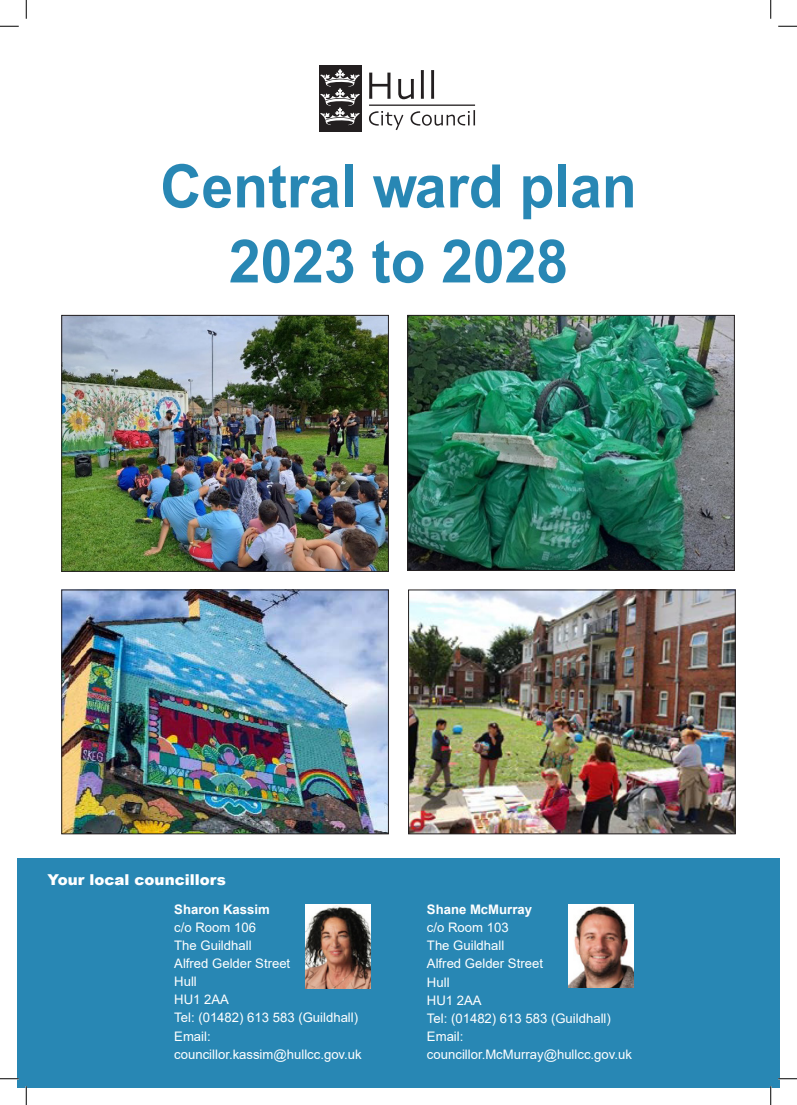
<style>
.page{position:relative;width:797px;height:1105px;background:#fff}
.page>*{position:absolute;margin:0;border:0;box-sizing:border-box;transform-origin:0 0}
.t1{font:700 60px/75px "Arial";color:#2887b4;text-align:center;scale:.95 1}
.t2{font:900 15px "Arial";color:#fff}
.t3{font:13.12px "Arial";color:#fff}
.t4{font:700 13.12px "Arial";color:#fff}
</style>
<div class="page">
<svg style="left:369px;top:73px;width:21px;height:26px"></svg>
<svg style="left:398px;top:79px;width:16px;height:20px"></svg>
<svg style="left:421px;top:70px;width:3px;height:29px"></svg>
<svg style="left:431px;top:70px;width:3px;height:29px"></svg>
<hr style="left:369px;top:105px;width:106px;height:1px;background:#231f20">
<div style="left:319px;top:65px;width:42px;height:66px;background:#231f20"></div>
<svg style="left:320px;top:69px;width:40px;height:57px"></svg>
<hr style="left:331px;top:103px;width:17px;height:4px;background:#231f20">
<svg style="left:369px;top:111px;width:34px;height:19px"></svg>
<svg style="left:410px;top:110px;width:65px;height:16px"></svg>
<img style="left:63px;top:317px;width:324px;height:253px">
<div style="left:61px;top:315px;width:328px;height:257px;border:1px solid #231f20"></div>
<img style="left:409px;top:317px;width:323px;height:252px">
<div style="left:407px;top:315px;width:327px;height:256px;border:1px solid #231f20"></div>
<img style="left:410px;top:592px;width:323px;height:240px">
<div style="left:408px;top:590px;width:327px;height:244px;border:1px solid #231f20"></div>
<img style="left:63px;top:592px;width:324px;height:240px">
<div style="left:61px;top:590px;width:328px;height:244px;border:1px solid #231f20"></div>
<div style="left:17px;top:858px;width:762px;height:229px;background:#2887b4"></div>
<img style="left:305px;top:904px;width:65px;height:84px">
<img style="left:568px;top:904px;width:65px;height:83px">
<svg style="left:0;top:25px;width:19px;height:2px"></svg>
<svg style="left:778px;top:25px;width:19px;height:2px"></svg>
<svg style="left:0;top:1078px;width:19px;height:1px"></svg>
<svg style="left:778px;top:1078px;width:19px;height:1px"></svg>
<svg style="left:25px;top:0;width:2px;height:19px"></svg>
<svg style="left:25px;top:1086px;width:2px;height:19px"></svg>
<svg style="left:770px;top:0;width:1px;height:19px"></svg>
<svg style="left:770px;top:1086px;width:1px;height:19px"></svg>
<p class="t1" style="left:160px;top:150px;width:503px">Central ward plan<br>2023 to 2028</p>
<p class="t2" style="left:48px;top:869px;width:180px">Your local councillors</p>
<p class="t4" style="left:174px;top:900px;width:97px">Sharon Kassim</p>
<p class="t3" style="left:174px;top:918px;width:83px">c/o Room 106</p>
<p class="t3" style="left:174px;top:936px;width:79px">The Guildhall</p>
<p class="t3" style="left:174px;top:954px;width:117px">Alfred Gelder Street</p>
<p class="t3" style="left:174px;top:972px;width:24px">Hull</p>
<p class="t3" style="left:174px;top:991px;width:56px">HU1 2AA</p>
<p class="t3" style="left:174px;top:1009px;width:185px">Tel: (01482) 613 583 (Guildhall)</p>
<p class="t3" style="left:174px;top:1027px;width:38px">Email:</p>
<p class="t3" style="left:174px;top:1045px;width:189px">councillor.kassim@hullcc.gov.uk</p>
<p class="t4" style="left:427px;top:900px;width:107px">Shane McMurray</p>
<p class="t3" style="left:427px;top:918px;width:83px">c/o Room 103</p>
<p class="t3" style="left:427px;top:936px;width:79px">The Guildhall</p>
<p class="t3" style="left:427px;top:955px;width:117px">Alfred Gelder Street</p>
<p class="t3" style="left:427px;top:973px;width:24px">Hull</p>
<p class="t3" style="left:427px;top:991px;width:56px">HU1 2AA</p>
<p class="t3" style="left:427px;top:1009px;width:185px">Tel: (01482) 613 583 (Guildhall)</p>
<p class="t3" style="left:427px;top:1027px;width:38px">Email:</p>
<p class="t3" style="left:427px;top:1045px;width:206px">councillor.McMurray@hullcc.gov.uk</p>
</div>
